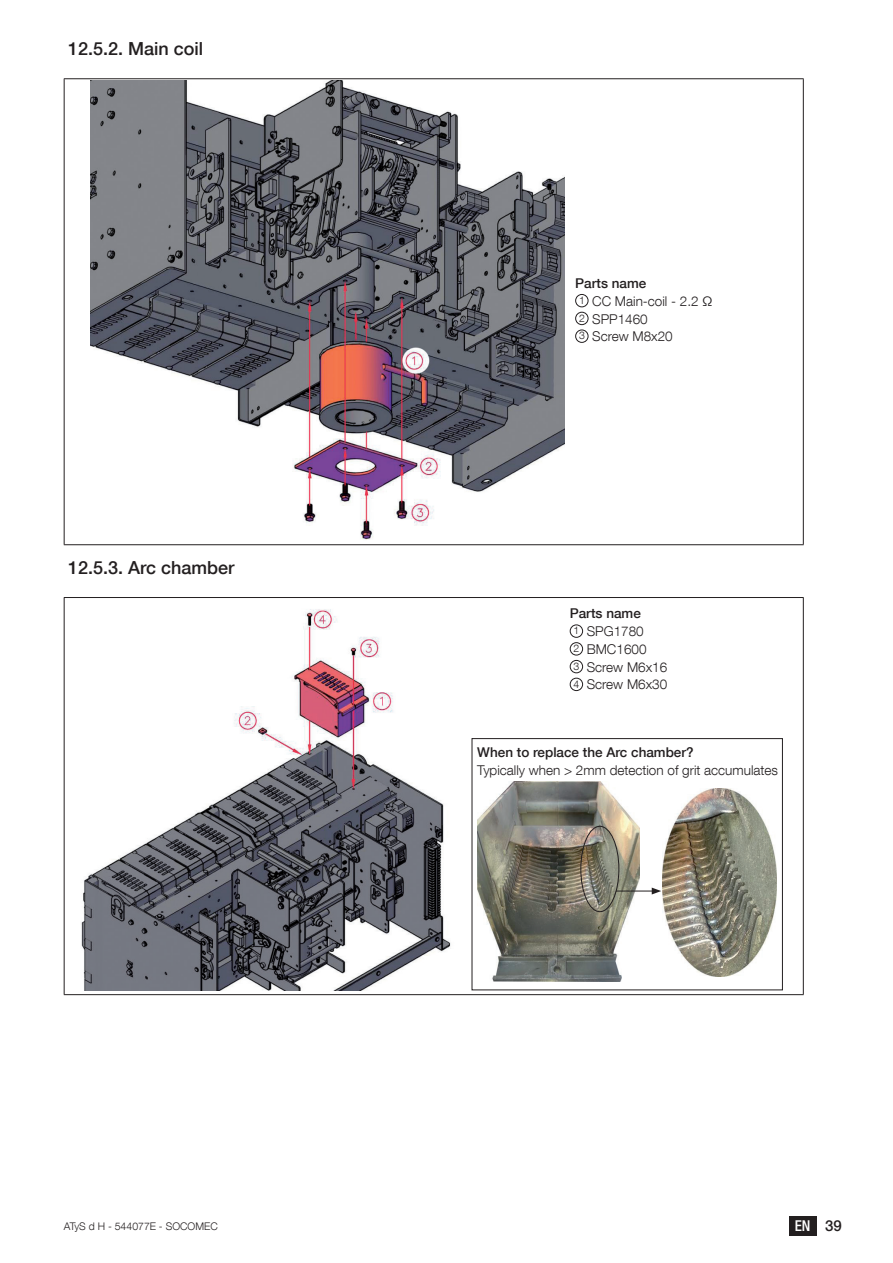
<style>
.page{position:relative;width:893px;height:1263px;background:#fff}
.page>*{position:absolute;margin:0;border:0;box-sizing:border-box;transform-origin:0 0}
.t1{font:500 18px "Helvetica Neue LT Com";color:#231f20}
.t2{font:500 condensed 15px "Helvetica Neue LT Com";color:#fff}
.t3{font:300 13.5px/17.7px "Helvetica Neue LT Com";color:#231f20}
.t4{font:500 13.5px "Helvetica Neue LT Com";color:#231f20}
.t5{font:300 10.5px "Helvetica Neue LT Com";color:#231f20}
.s1{font-weight:500}
.s2{font-size:10.5px}
.s3{font-stretch:normal;color:#231f20}
</style>
<div class="page">
<div style="left:789px;top:1216px;width:27px;height:19px;background:#231f20"></div>
<hr style="left:64px;top:78px;width:740px;height:1px;background:#231f20">
<hr style="left:64px;top:79px;width:1px;height:465px;background:#231f20">
<hr style="left:803px;top:79px;width:1px;height:465px;background:#231f20">
<hr style="left:64px;top:544px;width:740px;height:1px;background:#231f20">
<img style="left:90px;top:80px;width:475px;height:460px">
<div style="left:575px;top:294px;width:13px;height:13px;border:1px solid #231f20;border-radius:50%"></div>
<div style="left:575px;top:312px;width:13px;height:13px;border:1px solid #231f20;border-radius:50%"></div>
<div style="left:575px;top:330px;width:13px;height:13px;border:1px solid #231f20;border-radius:50%"></div>
<hr style="left:64px;top:597px;width:740px;height:1px;background:#231f20">
<hr style="left:64px;top:598px;width:1px;height:396px;background:#231f20">
<hr style="left:803px;top:598px;width:1px;height:396px;background:#231f20">
<hr style="left:64px;top:994px;width:740px;height:1px;background:#231f20">
<img style="left:81px;top:609px;width:370px;height:381px">
<img style="left:478px;top:781px;width:161px;height:200px">
<img style="left:663px;top:788px;width:113px;height:188px">
<div style="left:570px;top:624px;width:13px;height:14px;border:1px solid #231f20;border-radius:50%"></div>
<div style="left:570px;top:642px;width:13px;height:13px;border:1px solid #231f20;border-radius:50%"></div>
<div style="left:570px;top:660px;width:13px;height:13px;border:1px solid #231f20;border-radius:50%"></div>
<div style="left:570px;top:678px;width:13px;height:13px;border:1px solid #231f20;border-radius:50%"></div>
<div style="left:472px;top:738px;width:311px;height:252px;border:1px solid #231f20"></div>
<hr style="left:616px;top:891px;width:38px;height:1px;background:#231f20">
<svg style="left:652px;top:887px;width:9px;height:7px"></svg>
<div style="left:580px;top:826px;width:39px;height:86px;border:1px solid #231f20;border-radius:50%"></div>
<h1 class="t1" style="left:68px;top:38px;width:137px">12.5.2. Main coil</h1>
<h1 class="t1" style="left:68px;top:557px;width:168px">12.5.3. Arc chamber</h1>
<p class="t3" style="left:575px;top:274px;width:139px"><span class="s1">Parts name<br></span><span class="s2">1</span> CC Main-coil - 2.2 Ω<br><span class="s2">2</span> SPP1460<br><span class="s2">3</span> Screw M8x20</p>
<p class="t3" style="left:570px;top:604px;width:99px"><span class="s1">Parts name<br></span><span class="s2">1</span> SPG1780<br><span class="s2">2</span> BMC1600<br><span class="s2">3</span> Screw M6x16<br><span class="s2">4</span> Screw M6x30</p>
<p class="t4" style="left:477px;top:744px;width:218px">When to replace the Arc chamber?</p>
<p class="t3" style="left:477px;top:761px;width:302px">Typically when &gt; 2mm detection of grit accumulates</p>
<p class="t5" style="left:64px;top:1219px;width:155px">ATyS d H - 544077E - SOCOMEC</p>
<p class="t2" style="left:795px;top:1217px;width:49px">EN <span class="s3">39</span></p>
</div>
